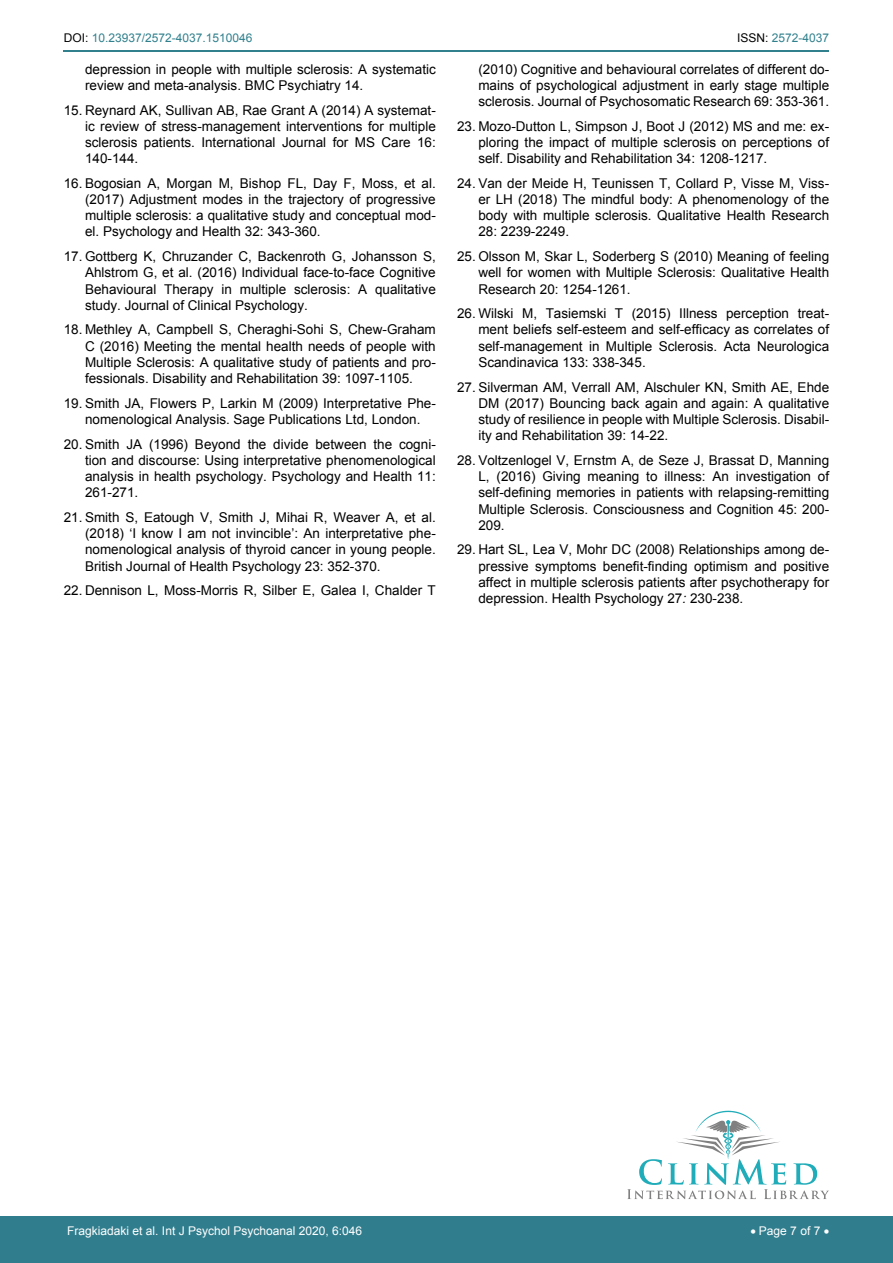
<style>
.page{position:relative;width:893px;height:1263px;background:#fff}
.page>*{position:absolute;margin:0;border:0;box-sizing:border-box;transform-origin:0 0}
.t1{font:13.5px/16.2px "Arial";color:#000;text-align:justify}
.t2{font:12px "Arial";color:#fff}
.t3{font:12px "Arial";color:#30808d}
.s1{color:#000}
.s2{font-style:italic}
</style>
<div class="page">
<hr style="left:64px;top:50px;width:765px;height:2px;background:#30808d">
<div style="left:0;top:1217px;width:893px;height:46px;background:#307d8d"></div>
<svg style="left:627px;top:1111px;width:202px;height:88px"></svg>
<p class="t3" style="left:64px;top:30px;width:190px"><span class="s1">DOI:</span> 10.23937/2572-4037.1510046</p>
<p class="t3" style="left:737px;top:30px;width:94px"><span class="s1">ISSN:</span> 2572-4037</p>
<p class="t1" style="left:85px;top:61px;width:352px">depression in people with multiple sclerosis: A systematic review and meta-analysis. BMC Psychiatry 14.</p>
<p class="t1" style="left:85px;top:102px;width:352px;text-indent:-21px">15. Reynard AK, Sullivan AB, Rae Grant A (2014) A systemat&shy;ic review of stress-management interventions for multiple sclerosis patients. International Journal for MS Care 16:<br>140-144.</p>
<p class="t1" style="left:85px;top:175px;width:352px;text-indent:-21px">16. Bogosian A, Morgan M, Bishop FL, Day F, Moss, et al. (2017) Adjustment modes in the trajectory of progressive multiple sclerosis: a qualitative study and conceptual mod&shy;el. Psychology and Health 32: 343-360.</p>
<p class="t1" style="left:85px;top:248px;width:352px;text-indent:-21px">17. Gottberg K, Chruzander C, Backenroth G, Johansson S, Ahlstrom G, et al. (2016) Individual face-to-face Cognitive Behavioural Therapy in multiple sclerosis: A qualitative study. Journal of Clinical Psychology.</p>
<p class="t1" style="left:85px;top:322px;width:352px;text-indent:-21px">18. Methley A, Campbell S, Cheraghi-Sohi S, Chew-Graham C (2016) Meeting the mental health needs of people with Multiple Sclerosis: A qualitative study of patients and pro&shy;fessionals. Disability and Rehabilitation 39: 1097-1105.</p>
<p class="t1" style="left:64px;top:395px;width:374px;text-align:center">19. Smith JA, Flowers P, Larkin M (2009) Interpretative Phe&shy;nomenological Analysis. Sage Publications Ltd, London.</p>
<p class="t1" style="left:85px;top:436px;width:352px;text-indent:-21px">20. Smith JA (1996) Beyond the divide between the cogni&shy;tion and discourse: Using interpretative phenomenological analysis in health psychology. Psychology and Health 11:<br>261-271.</p>
<p class="t1" style="left:85px;top:509px;width:352px;text-indent:-21px">21. Smith S, Eatough V, Smith J, Mihai R, Weaver A, et al. (2018) ‘I know I am not invincible’: An interpretative phe&shy;nomenological analysis of thyroid cancer in young people.<br>British Journal of Health Psychology 23: 352-370.</p>
<p class="t1" style="left:64px;top:583px;width:374px">22. Dennison L, Moss-Morris R, Silber E, Galea I, Chalder T</p>
<p class="t1" style="left:478px;top:61px;width:352px">(2010) Cognitive and behavioural correlates of different do&shy;mains of psychological adjustment in early stage multiple sclerosis. Journal of Psychosomatic Research 69: 353-361.</p>
<p class="t1" style="left:478px;top:118px;width:352px;text-indent:-21px">23. Mozo-Dutton L, Simpson J, Boot J (2012) MS and me: ex&shy;ploring the impact of multiple sclerosis on perceptions of self. Disability and Rehabilitation 34: 1208-1217.</p>
<p class="t1" style="left:478px;top:175px;width:352px;text-indent:-21px">24. Van der Meide H, Teunissen T, Collard P, Visse M, Viss&shy;er LH (2018) The mindful body: A phenomenology of the body with multiple sclerosis. Qualitative Health Research 28: 2239-2249.</p>
<p class="t1" style="left:478px;top:248px;width:352px;text-indent:-21px">25. Olsson M, Skar L, Soderberg S (2010) Meaning of feeling well for women with Multiple Sclerosis: Qualitative Health Research 20: 1254-1261.</p>
<p class="t1" style="left:478px;top:306px;width:352px;text-indent:-21px">26. Wilski M, Tasiemski T (2015) Illness perception treat&shy;ment beliefs self-esteem and self-efficacy as correlates of self-management in Multiple Sclerosis. Acta Neurologica Scandinavica 133: 338-345.</p>
<p class="t1" style="left:478px;top:379px;width:352px;text-indent:-21px">27. Silverman AM, Verrall AM, Alschuler KN, Smith AE, Ehde DM (2017) Bouncing back again and again: A qualitative study of resilience in people with Multiple Sclerosis. Disabil&shy;ity and Rehabilitation 39: 14-22.</p>
<p class="t1" style="left:478px;top:452px;width:352px;text-indent:-21px">28. Voltzenlogel V, Ernstm A, de Seze J, Brassat D, Manning L, (2016) Giving meaning to illness: An investigation of self-defining memories in patients with relapsing-remitting Multiple Sclerosis. Consciousness and Cognition 45: 200- 209.</p>
<p class="t1" style="left:478px;top:542px;width:352px;text-indent:-21px">29. Hart SL, Lea V, Mohr DC (2008) Relationships among de&shy;pressive symptoms benefit-finding optimism and positive affect in multiple sclerosis patients after psychotherapy for depression. Health Psychology 27<span class="s2">:</span> 230-238.</p>
<p class="t2" style="left:67px;top:1223px;width:296px">Fragkiadaki et al. Int J Psychol Psychoanal 2020, 6:046</p>
<p class="t2" style="left:750px;top:1223px;width:80px">• Page 7 of 7 •</p>
</div>
